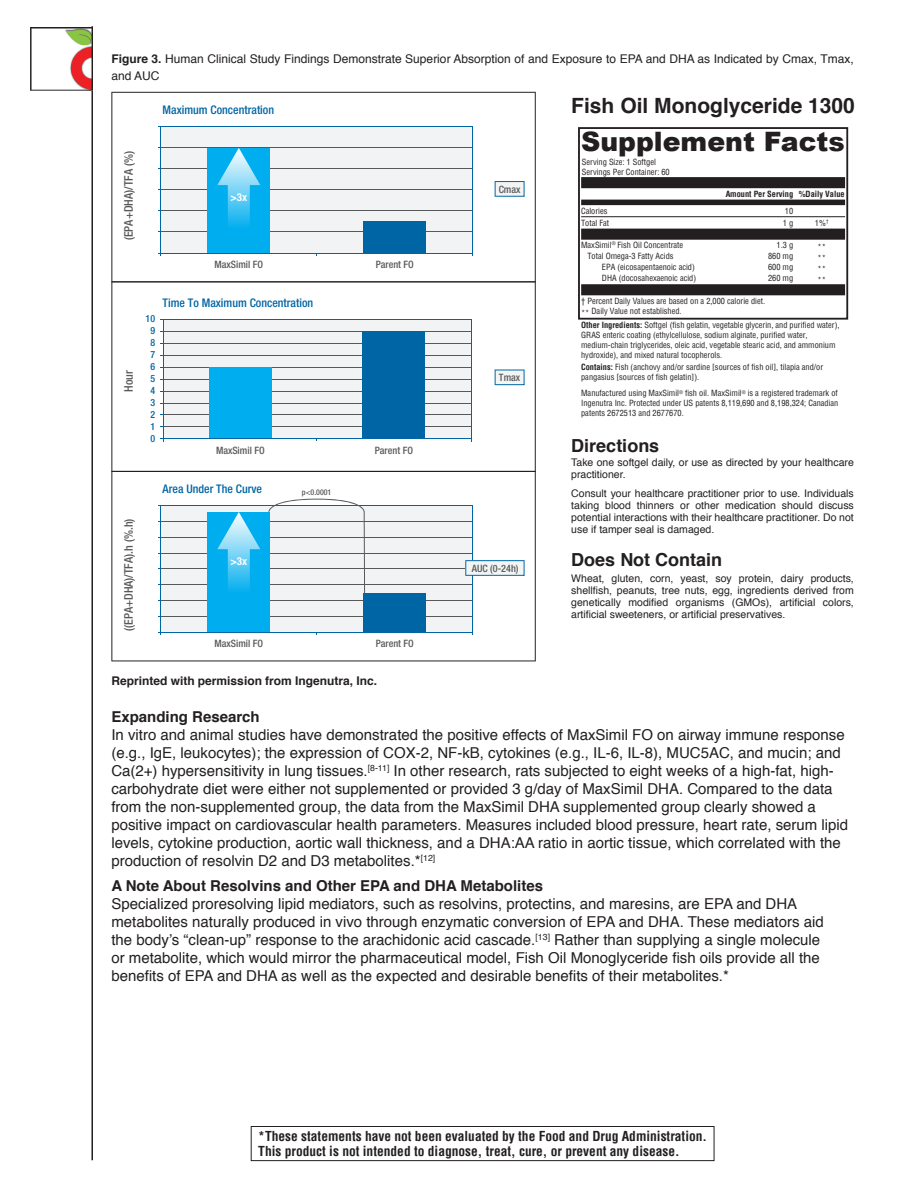
<style>
.page{position:relative;width:918px;height:1188px;background:#fff}
.page>*{position:absolute;margin:0;border:0;box-sizing:border-box;transform-origin:0 0}
.t1{font:900 26.7px "Arial";color:#231f20}
.Subheader{font:700 21px "Helvetica";color:#231f20}
.Subheader-2{font:700 18px "Helvetica";color:#231f20}
.Product_descriptor{font:15px/18px "Helvetica";color:#231f20}
.t2{font:700 condensed 13.5px/15px "Helvetica";color:#231f20}
.Body_Text{font:12px/16.5px "Helvetica";color:#231f20}
.Body_Text-2{font:700 12px "Helvetica";color:#231f20}
.t3{font:500 condensed 11.85px "Helvetica Neue LT Std";color:#0065a4}
.t4{font:500 condensed 11.85px "Helvetica Neue LT Std";color:#57585a}
.t5{font:700 condensed 10.95px "Helvetica Neue LT Std";color:#fff}
.Body_Text-3{font:10.5px/12px "Helvetica";color:#231f20;text-align:justify}
.t6{font:500 condensed 10.2px "Helvetica Neue LT Std";color:#57585a}
.t7{font:500 condensed 9.9px/12px "Helvetica Neue LT Std";color:#0065a4}
.t8{font:condensed 8.25px/10.1px "Helvetica";color:#231f20}
.t9{font:700 condensed 8.25px "Helvetica";color:#231f20}
.t10{font:500 condensed 7.95px "Helvetica Neue LT Std";color:#57585a}
.s1{font-weight:700}
</style>
<div class="page">
<div style="left:578px;top:127px;width:270px;height:193px;border:2px solid #231f20"></div>
<div style="left:581px;top:200px;width:264px;height:5px;background:#231f20"></div>
<div style="left:581px;top:177px;width:264px;height:11px;background:#231f20"></div>
<div style="left:581px;top:229px;width:264px;height:11px;background:#231f20"></div>
<div style="left:581px;top:284px;width:264px;height:11px;background:#231f20"></div>
<hr style="left:581px;top:216px;width:264px;height:1px;background:#231f20">
<hr style="left:91px;top:26px;width:2px;height:1134px;background:#231f20">
<div style="left:251px;top:1126px;width:463px;height:35px;border:1px solid #231f20"></div>
<svg style="left:111px;top:472px;width:425px;height:189px"></svg>
<div style="left:161px;top:505px;width:312px;height:127px;background:#f2f3f4"></div>
<hr style="left:161px;top:616px;width:312px;height:1px;background:#57585a">
<hr style="left:161px;top:600px;width:312px;height:1px;background:#57585a">
<hr style="left:161px;top:584px;width:312px;height:1px;background:#57585a">
<hr style="left:161px;top:569px;width:312px;height:1px;background:#57585a">
<hr style="left:161px;top:537px;width:312px;height:1px;background:#57585a">
<hr style="left:161px;top:553px;width:312px;height:1px;background:#57585a">
<hr style="left:161px;top:521px;width:312px;height:1px;background:#57585a">
<div style="left:364px;top:593px;width:62px;height:39px;background:#0065a4"></div>
<div style="left:208px;top:512px;width:62px;height:120px;background:#00aeef"></div>
<hr style="left:158px;top:632px;width:315px;height:1px;background:#0065a4">
<hr style="left:158px;top:505px;width:315px;height:1px;background:#0065a4">
<hr style="left:160px;top:505px;width:1px;height:130px;background:#0065a4">
<hr style="left:472px;top:505px;width:1px;height:130px;background:#0065a4">
<svg style="left:465px;top:560px;width:60px;height:16px"></svg>
<svg style="left:217px;top:512px;width:43px;height:78px"></svg>
<svg style="left:268px;top:499px;width:97px;height:95px"></svg>
<svg style="left:111px;top:282px;width:425px;height:190px"></svg>
<svg style="left:111px;top:92px;width:425px;height:190px"></svg>
<svg style="left:217px;top:148px;width:43px;height:81px;background:#3bc0f2"></svg>
<svg style="left:30px;top:27px;width:63px;height:64px"></svg>
<p class="Body_Text" style="left:111px;top:51px;width:744px"><span class="s1">Figure 3.</span> Human Clinical Study Findings Demonstrate Superior Absorption of and Exposure to EPA and DHA as Indicated by Cmax, Tmax, and AUC</p>
<p class="t3" style="left:163px;top:103px;width:113px">Maximum Concentration</p>
<p class="t4" style="left:122px;top:240px;width:91px;rotate:-90deg">(EPA+DHA)/TFA (%)</p>
<p class="t5" style="left:230px;top:191px;width:18px">&gt;3x</p>
<p class="t6" style="left:214px;top:258px;width:50px">MaxSimil FO</p>
<p class="t6" style="left:376px;top:258px;width:40px">Parent FO</p>
<p class="t4" style="left:122px;top:392px;width:23px;rotate:-90deg">Hour</p>
<p class="t3" style="left:163px;top:296px;width:152px">Time To Maximum Concentration</p>
<p class="t7" style="left:146px;top:313px;width:11px">10</p>
<p class="t7" style="left:150px;top:325px;width:6px">9</p>
<p class="t7" style="left:150px;top:337px;width:6px">8</p>
<p class="t7" style="left:150px;top:349px;width:6px">7</p>
<p class="t7" style="left:150px;top:361px;width:6px">6</p>
<p class="t7" style="left:150px;top:373px;width:6px">5</p>
<p class="t7" style="left:150px;top:384px;width:6px">4</p>
<p class="t7" style="left:150px;top:396px;width:6px">3</p>
<p class="t7" style="left:150px;top:408px;width:6px">2</p>
<p class="t7" style="left:150px;top:420px;width:6px">1<br>0</p>
<p class="t6" style="left:216px;top:444px;width:50px">MaxSimil FO</p>
<p class="t6" style="left:375px;top:444px;width:40px">Parent FO</p>
<p class="t4" style="left:122px;top:631px;width:114px;rotate:-90deg">((EPA+DHA)/TFA).h (%.h)</p>
<p class="t3" style="left:163px;top:482px;width:101px">Area Under The Curve</p>
<p class="t5" style="left:230px;top:555px;width:18px">&gt;3x</p>
<p class="t10" style="left:302px;top:487px;width:31px">p&lt;0.0001</p>
<p class="t6" style="left:214px;top:637px;width:50px">MaxSimil FO</p>
<p class="t6" style="left:376px;top:637px;width:40px">Parent FO</p>
<p class="Body_Text-2" style="left:111px;top:671px;width:267px">Reprinted with permission from Ingenutra, Inc.</p>
<p class="t6" style="left:499px;top:183px;width:23px">Cmax</p>
<p class="t6" style="left:499px;top:371px;width:23px">Tmax</p>
<p class="t6" style="left:472px;top:562px;width:48px">AUC (0-24h)</p>
<p class="Subheader" style="left:571px;top:89px;width:285px">Fish Oil Monoglyceride 1300</p>
<p class="t1" style="left:581px;top:122px;width:265px">Supplement Facts</p>
<p class="t9" style="left:799px;top:188px;width:48px">%Daily Value</p>
<p class="t8" style="left:582px;top:157px;width:89px">Serving Size: 1 Softgel<br>Servings Per Container: 60</p>
<p class="t8" style="left:581px;top:204px;width:29px;line-height:12.3px">Calories<br>Total Fat</p>
<p class="t8" style="left:581px;top:240px;width:104px">MaxSimil<sup>®</sup> Fish Oil Concentrate</p>
<p class="t8" style="left:587px;top:251px;width:88px">Total Omega-3 Fatty Acids</p>
<p class="t8" style="left:602px;top:262px;width:94px">EPA (eicosapentaenoic acid)</p>
<p class="t8" style="left:602px;top:273px;width:96px">DHA (docosahexaenoic acid)</p>
<p class="t9" style="left:726px;top:188px;width:69px">Amount Per Serving</p>
<p class="t8" style="left:783px;top:204px;width:12px;line-height:12.3px">10<br>1 g</p>
<p class="t8" style="left:768px;top:239px;width:27px;line-height:11.1px;text-align:justify;text-indent:9px">1.3 g 860 mg 600 mg 260 mg</p>
<p class="t8" style="left:815px;top:218px;width:15px">1%<sup>†</sup></p>
<p class="t8" style="left:818px;top:241px;width:10px;line-height:11.1px;text-align:justify">** ** ** **</p>
<p class="t8" style="left:581px;top:296px;width:185px">† Percent Daily Values are based on a 2,000 calorie diet. ** Daily Value not established.</p>
<p class="t8" style="left:581px;top:320px;width:260px"><span class="s1">Other Ingredients:</span> Softgel (fish gelatin, vegetable glycerin, and purified water), GRAS enteric coating (ethylcellulose, sodium alginate, purified water, medium-chain triglycerides, oleic acid, vegetable stearic acid, and ammonium hydroxide), and mixed natural tocopherols.</p>
<p class="t8" style="left:581px;top:362px;width:243px"><span class="s1">Contains:</span> Fish (anchovy and/or sardine [sources of fish oil], tilapia and/or pangasius [sources of fish gelatin]).</p>
<p class="t8" style="left:581px;top:388px;width:259px;text-align:justify">Manufactured using MaxSimil<sup>®</sup> fish oil. MaxSimil<sup>®</sup> is a registered trademark of Ingenutra Inc. Protected under US patents 8,119,690 and 8,198,324; Canadian patents 2672513 and 2677670.</p>
<p class="Subheader-2" style="left:571px;top:431px;width:90px">Directions</p>
<p class="Body_Text-3" style="left:571px;top:456px;width:284px">Take one softgel daily, or use as directed by your healthcare practitioner.</p>
<p class="Body_Text-3" style="left:571px;top:487px;width:284px">Consult your healthcare practitioner prior to use. Individuals taking blood thinners or other medication should discuss potential interactions with their healthcare practitioner. Do not use if tamper seal is damaged.</p>
<p class="Subheader-2" style="left:571px;top:545px;width:153px">Does Not Contain</p>
<p class="Body_Text-3" style="left:571px;top:572px;width:284px">Wheat, gluten, corn, yeast, soy protein, dairy products, shellfish, peanuts, tree nuts, egg, ingredients derived from genetically modified organisms (GMOs), artificial colors, artificial sweeteners, or artificial preservatives.</p>
<p class="Product_descriptor" style="left:111px;top:708px;width:738px"><span class="s1">Expanding Research<br></span>In vitro and animal studies have demonstrated the positive effects of MaxSimil FO on airway immune response (e.g., IgE, leukocytes); the expression of COX-2, NF-kB, cytokines (e.g., IL-6, IL-8), MUC5AC, and mucin; and Ca(2+) hypersensitivity in lung tissues.<sup>[8-11]</sup> In other research, rats subjected to eight weeks of a high-fat, high&shy;carbohydrate diet were either not supplemented or provided 3 g/day of MaxSimil DHA. Compared to the data from the non-supplemented group, the data from the MaxSimil DHA supplemented group clearly showed a positive impact on cardiovascular health parameters. Measures included blood pressure, heart rate, serum lipid levels, cytokine production, aortic wall thickness, and a DHA:AA ratio in aortic tissue, which correlated with the production of resolvin D2 and D3 metabolites.*<sup>[12]</sup></p>
<p class="Product_descriptor" style="left:111px;top:877px;width:714px"><span class="s1">A Note About Resolvins and Other EPA and DHA Metabolites<br></span>Specialized proresolving lipid mediators, such as resolvins, protectins, and maresins, are EPA and DHA metabolites naturally produced in vivo through enzymatic conversion of EPA and DHA. These mediators aid the body’s “clean-up” response to the arachidonic acid cascade.<sup>[13]</sup> Rather than supplying a single molecule or metabolite, which would mirror the pharmaceutical model, Fish Oil Monoglyceride fish oils provide all the benefits of EPA and DHA as well as the expected and desirable benefits of their metabolites.*</p>
<p class="t2" style="left:258px;top:1129px;width:450px">*These statements have not been evaluated by the Food and Drug Administration.<br>This product is not intended to diagnose, treat, cure, or prevent any disease.</p>
</div>
